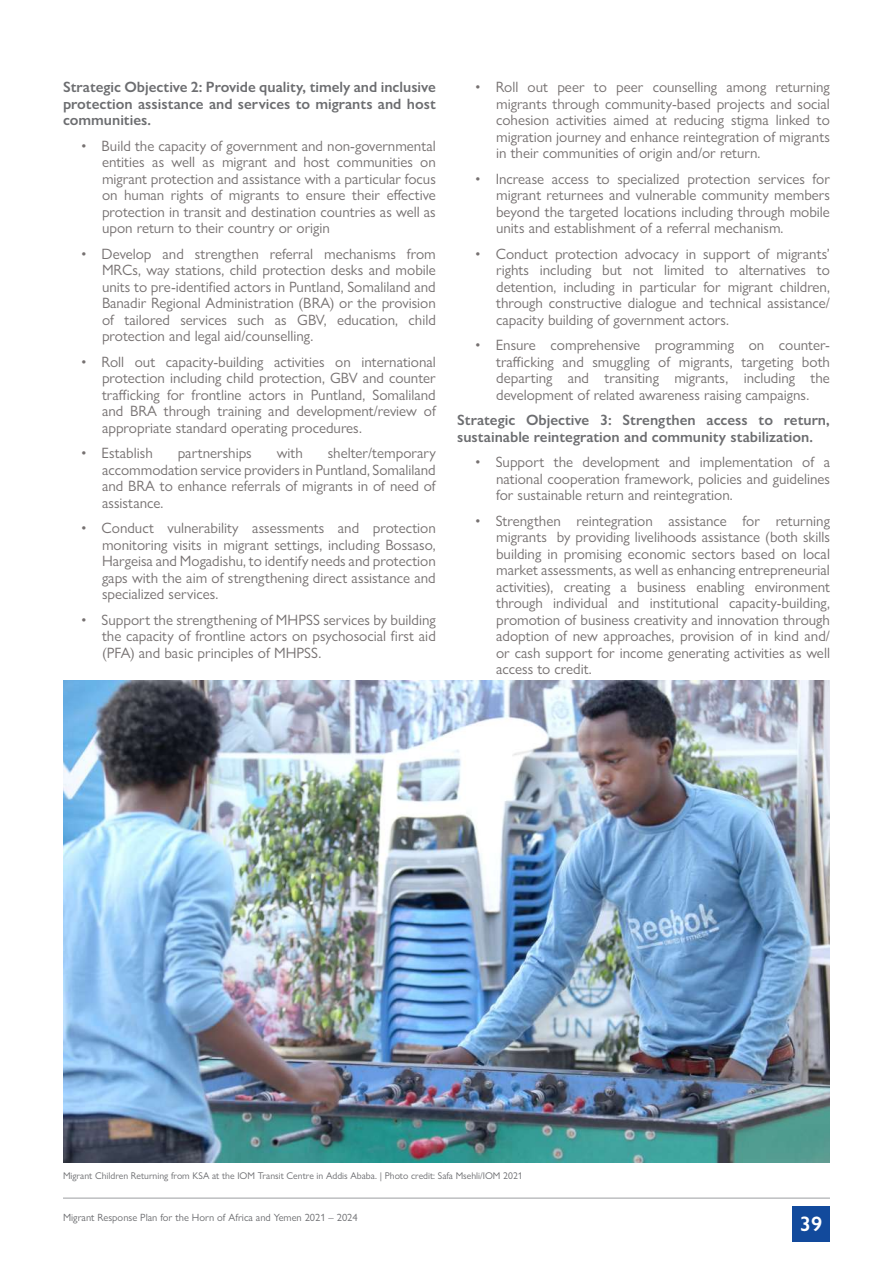
<style>
.page{position:relative;width:893px;height:1263px;background:#fff}
.page>*{position:absolute;margin:0;border:0;box-sizing:border-box;transform-origin:0 0}
.t1{font:600 21px "Gill Sans Nova";color:#fff}
.t2{font:15px/16.5px "Gill Sans Nova";color:#767171;text-align:justify}
.t3{font:600 15px/16.5px "Gill Sans Nova";color:#6c6d70;text-align:justify}
.t4{font:10.5px "Gill Sans Nova";color:#6c6d70}
.t5{font:9.75px "Gill Sans Nova";color:#6c6d70}
</style>
<div class="page">
<hr style="left:63px;top:1198px;width:767px;height:1px;background:#9d9fa2">
<div style="left:792px;top:1206px;width:38px;height:35px;background:#124a9c"></div>
<img style="left:63px;top:680px;width:767px;height:482px">
<p class="t3" style="left:63px;top:79px;width:374px">Strategic Objective 2: Provide quality, timely and inclusive protection assistance and services to migrants and host communities.</p>
<p class="t2" style="left:102px;top:137px;width:335px;text-indent:-21px">• Build the capacity of government and non-governmental entities as well as migrant and host communities on migrant protection and assistance with a particular focus on human rights of migrants to ensure their effective protection in transit and destination countries as well as upon return to their country or origin</p>
<p class="t2" style="left:102px;top:245px;width:335px;text-indent:-21px">• Develop and strengthen referral mechanisms from MRCs, way stations, child protection desks and mobile units to pre-identified actors in Puntland, Somaliland and Banadir Regional Administration (BRA) or the provision of tailored services such as GBV, education, child protection and legal aid/counselling.</p>
<p class="t2" style="left:102px;top:353px;width:335px;text-indent:-21px">• Roll out capacity-building activities on international protection including child protection, GBV and counter trafficking for frontline actors in Puntland, Somaliland and BRA through training and development/review of appropriate standard operating procedures.</p>
<p class="t2" style="left:81px;top:445px;width:73px">• Establish</p>
<p class="t2" style="left:178px;top:445px;width:76px">partnerships</p>
<p class="t2" style="left:277px;top:445px;width:28px">with</p>
<p class="t2" style="left:102px;top:445px;width:335px;text-indent:226px">shelter/temporary accommodation service providers in Puntland, Somaliland and BRA to enhance referrals of migrants in of need of assistance.</p>
<p class="t2" style="left:102px;top:520px;width:335px;text-indent:-21px">• Conduct vulnerability assessments and protection monitoring visits in migrant settings, including Bossaso, Hargeisa and Mogadishu, to identify needs and protection gaps with the aim of strengthening direct assistance and specialized services.</p>
<p class="t2" style="left:102px;top:611px;width:335px;text-indent:-21px">• Support the strengthening of MHPSS services by building the capacity of frontline actors on psychosocial first aid (PFA) and basic principles of MHPSS.</p>
<p class="t2" style="left:496px;top:79px;width:335px;text-indent:-21px">• Roll out peer to peer counselling among returning migrants through community-based projects and social cohesion activities aimed at reducing stigma linked to migration journey and enhance reintegration of migrants in their communities of origin and/or return.</p>
<p class="t2" style="left:496px;top:170px;width:335px;text-indent:-21px">• Increase access to specialized protection services for migrant returnees and vulnerable community members beyond the targeted locations including through mobile units and establishment of a referral mechanism.</p>
<p class="t2" style="left:496px;top:245px;width:335px;text-indent:-21px">• Conduct protection advocacy in support of migrants’ rights including but not limited to alternatives to detention, including in particular for migrant children, through constructive dialogue and technical assistance/ capacity building of government actors.</p>
<p class="t2" style="left:496px;top:337px;width:335px;text-indent:-21px">• Ensure comprehensive programming on counter&shy;trafficking and smuggling of migrants, targeting both departing and transiting migrants, including the development of related awareness raising campaigns.</p>
<p class="t3" style="left:457px;top:412px;width:374px">Strategic Objective 3: Strengthen access to return, sustainable reintegration and community stabilization.</p>
<p class="t2" style="left:496px;top:454px;width:335px;text-indent:-21px">• Support the development and implementation of a national cooperation framework, policies and guidelines for sustainable return and reintegration.</p>
<p class="t2" style="left:496px;top:512px;width:335px;text-indent:-21px">• Strengthen reintegration assistance for returning migrants by providing livelihoods assistance (both skills building in promising economic sectors based on local market assessments, as well as enhancing entrepreneurial activities), creating a business enabling environment through individual and institutional capacity-building, promotion of business creativity and innovation through adoption of new approaches, provision of in kind and/ or cash support for income generating activities as well access to credit.</p>
<p class="t5" style="left:63px;top:1169px;width:461px">Migrant Children Returning from KSA at the IOM Transit Centre in Addis Ababa. | Photo credit: Safa Msehli/IOM 2021</p>
<p class="t4" style="left:63px;top:1211px;width:296px">Migrant Response Plan for the Horn of Africa and Yemen 2021 – 2024</p>
<h1 class="t1" style="left:800px;top:1211px;width:24px">39</h1>
</div>
